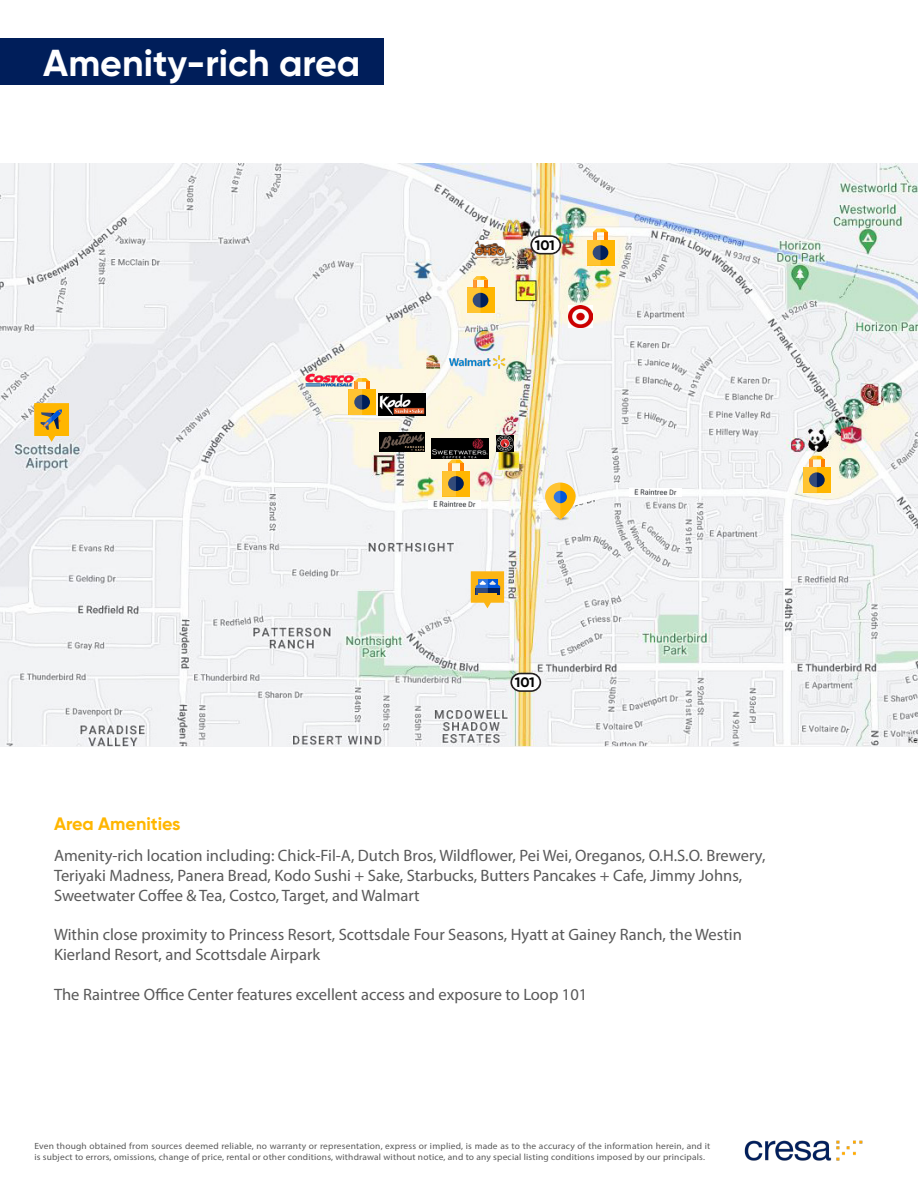
<style>
.page{position:relative;width:918px;height:1188px;background:#fff}
.page>*{position:absolute;margin:0;border:0;box-sizing:border-box;transform-origin:0 0}
.t1{font:700 37.5px "Gilroy";color:#fff}
.t2{font:700 18px "Gilroy";color:#ffb600}
.t3{font:16.5px/19.8px "Myriad Pro";color:#595959}
.t4{font:700 13.65px "Gilroy";letter-spacing:-.01em;color:#000;scale:1.06 1}
.t5{font:9px/10.5px "Myriad Pro";letter-spacing:.02em;color:#595959;scale:1.05 1}
</style>
<div class="page">
<img style="left:744px;top:1140px;width:119px;height:21px">
<div style="left:1px;top:39px;width:383px;height:46px;background:#001e5a"></div>
<img style="left:0;top:164px;width:918px;height:583px">
<div style="left:442px;top:471px;width:28px;height:26px;background:#ffb600"></div>
<svg style="left:442px;top:459px;width:22px;height:38px"></svg>
<div style="left:803px;top:467px;width:28px;height:26px;background:#ffb600"></div>
<svg style="left:803px;top:456px;width:22px;height:37px"></svg>
<div style="left:587px;top:240px;width:27px;height:26px;background:#ffb600"></div>
<svg style="left:587px;top:229px;width:21px;height:37px"></svg>
<div style="left:467px;top:287px;width:27px;height:26px;background:#ffb600"></div>
<svg style="left:467px;top:276px;width:21px;height:37px"></svg>
<img style="left:432px;top:439px;width:57px;height:19px">
<img style="left:496px;top:436px;width:18px;height:16px">
<img style="left:475px;top:241px;width:29px;height:17px">
<img style="left:378px;top:394px;width:47px;height:22px">
<img style="left:379px;top:432px;width:45px;height:19px">
<svg style="left:471px;top:571px;width:33px;height:37px"></svg>
<svg style="left:530px;top:235px;width:31px;height:19px"></svg>
<img style="left:306px;top:367px;width:47px;height:25px">
<img style="left:447px;top:345px;width:61px;height:33px">
<img style="left:569px;top:305px;width:23px;height:22px">
<img style="left:629px;top:489px;width:52px;height:8px">
<img style="left:537px;top:502px;width:8px;height:6px">
<img style="left:537px;top:508px;width:8px;height:4px">
<img style="left:578px;top:493px;width:21px;height:9px">
<img style="left:576px;top:497px;width:19px;height:9px">
<img style="left:541px;top:504px;width:4px;height:7px">
<svg style="left:545px;top:483px;width:31px;height:37px"></svg>
<svg style="left:554px;top:491px;width:13px;height:12px"></svg>
<svg style="left:545px;top:483px;width:15px;height:37px"></svg>
<img style="left:585px;top:492px;width:21px;height:9px">
<img style="left:428px;top:501px;width:52px;height:8px">
<svg style="left:510px;top:673px;width:31px;height:19px"></svg>
<svg style="left:34px;top:403px;width:35px;height:39px"></svg>
<div style="left:348px;top:389px;width:28px;height:26px;background:#ffb600"></div>
<svg style="left:348px;top:378px;width:22px;height:37px"></svg>
<h1 class="t1" style="left:43px;top:40px;width:318px">Amenity-rich area</h1>
<p class="t4" style="left:535px;top:237px;width:20px">101</p>
<p class="t4" style="left:515px;top:674px;width:20px">101</p>
<p class="t2" style="left:54px;top:812px;width:128px">Area Amenities</p>
<p class="t3" style="left:54px;top:846px;width:713px">Amenity-rich location including: Chick-Fil-A, Dutch Bros, Wildflower, Pei Wei, Oreganos, O.H.S.O. Brewery,<br>Teriyaki Madness, Panera Bread, Kodo Sushi + Sake, Starbucks, Butters Pancakes + Cafe, Jimmy Johns,<br>Sweetwater Coffee &amp; Tea, Costco, Target, and Walmart</p>
<p class="t3" style="left:54px;top:925px;width:689px">Within close proximity to Princess Resort, Scottsdale Four Seasons, Hyatt at Gainey Ranch, the Westin<br>Kierland Resort, and Scottsdale Airpark</p>
<p class="t3" style="left:54px;top:984px;width:535px">The Raintree Office Center features excellent access and exposure to Loop 101</p>
<p class="t5" style="left:34px;top:1141px;width:645px">Even though obtained from sources deemed reliable, no warranty or representation, express or implied, is made as to the accuracy of the information herein, and it is subject to errors, omissions, change of price, rental or other conditions, withdrawal without notice, and to any special listing conditions imposed by our principals.</p>
</div>
